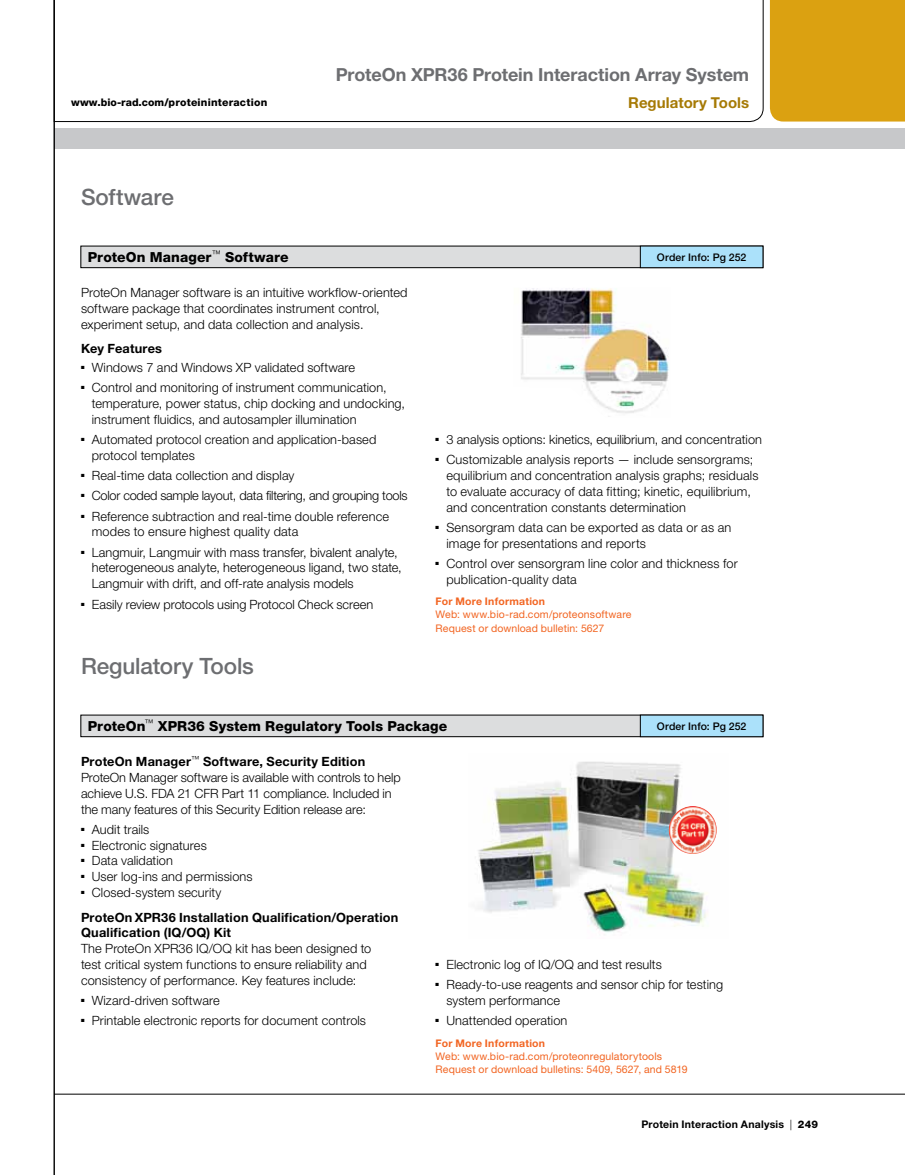
<style>
.page{position:relative;width:905px;height:1175px;background:#fff}
.page>*{position:absolute;margin:0;border:0;box-sizing:border-box;transform-origin:0 0}
.t1{font:500 22.5px "Helvetica Neue LT Std";letter-spacing:-.005em;color:#6d6e71}
.t2{font:700 18px "Helvetica Neue LT Std";letter-spacing:-.005em;color:#6d6e71}
.t3{font:700 15px "Helvetica Neue LT Std";letter-spacing:.005em;color:#a67a05}
.t4{font:800 13.8px "Helvetica Neue LT Std";letter-spacing:.01em;color:#000}
.t5{font:300 12.75px/15.8px "Helvetica Neue LT Std";letter-spacing:.005em;color:#000}
.t6{font:700 12.75px/24.8px "Helvetica Neue LT Std";letter-spacing:.015em;color:#000}
.t7{font:300 12.75px "Helvetica Neue LT Std";letter-spacing:-.02em;color:#000}
.t8{font:10.5px/13.5px "Helvetica Neue LT Std";letter-spacing:.01em;color:#f26522}
.t9{font:700 10.5px "Helvetica Neue LT Std";letter-spacing:.02em;color:#f26522}
.t10{font:800 10.5px "Helvetica Neue LT Std";letter-spacing:.02em;color:#000}
.t11{font:700 10.5px "Helvetica Neue LT Std";letter-spacing:.02em;color:#000}
.t12{font:500 10.5px "Helvetica Neue LT Std";letter-spacing:.015em;color:#000}
.s1{font-weight:700}
.s2{font-weight:300}
.s3{font-weight:800}
</style>
<div class="page">
<hr style="left:54px;top:1093px;width:850px;height:1px;background:#000">
<div style="left:54px;top:128px;width:850px;height:21px;background:#c7c8ca"></div>
<div style="left:770px;top:0;width:134px;height:122px;background:#dba111"></div>
<svg style="left:55px;top:0;width:708px;height:122px"></svg>
<hr style="left:54px;top:0;width:1px;height:1174px;background:#000">
<img style="left:521px;top:288px;width:148px;height:129px">
<img style="left:478px;top:761px;width:239px;height:172px">
<img style="left:668px;top:806px;width:48px;height:48px;border-radius:24px">
<div style="left:81px;top:715px;width:682px;height:21px;background:#dcddde"></div>
<div style="left:81px;top:715px;width:682px;height:22px;border:1px solid #000"></div>
<div style="left:640px;top:715px;width:123px;height:21px;background:#abe1fa"></div>
<div style="left:640px;top:715px;width:123px;height:22px;border:1px solid #000"></div>
<div style="left:81px;top:246px;width:682px;height:22px;background:#dcddde"></div>
<div style="left:81px;top:246px;width:682px;height:22px;border:1px solid #000"></div>
<div style="left:640px;top:246px;width:123px;height:22px;background:#abe1fa"></div>
<div style="left:640px;top:246px;width:123px;height:22px;border:1px solid #000"></div>
<h2 class="t2" style="left:336px;top:63px;width:415px">ProteOn XPR36 Protein Interaction Array System</h2>
<p class="t10" style="left:71px;top:96px;width:197px">www.bio-rad.com/proteininteraction</p>
<p class="t3" style="left:628px;top:93px;width:122px">Regulatory Tools</p>
<h1 class="t1" style="left:81px;top:184px;width:94px">Software</h1>
<p class="t4" style="left:88px;top:249px;width:202px">ProteOn Manager<sup>™</sup> Software</p>
<p class="t12" style="left:657px;top:251px;width:91px">Order Info: Pg 252</p>
<p class="t5" style="left:81px;top:284px;width:328px">ProteOn Manager software is an intuitive workflow-oriented software package that coordinates instrument control, experiment setup, and data collection and analysis.</p>
<p class="t6" style="left:81px;top:336px;width:82px">Key Features</p>
<p class="t5" style="left:81px;top:359px;width:276px">■ Windows 7 and Windows XP validated software</p>
<p class="t5" style="left:92px;top:379px;width:315px;text-indent:-11px">■ Control and monitoring of instrument communication, temperature, power status, chip docking and undocking, instrument fluidics, and autosampler illumination</p>
<p class="t5" style="left:92px;top:431px;width:286px;text-indent:-11px">■ Automated protocol creation and application-based protocol templates</p>
<p class="t5" style="left:81px;top:467px;width:215px">■ Real-time data collection and display</p>
<p class="t7" style="left:81px;top:488px;width:328px">■ Color coded sample layout, data filtering, and grouping tools</p>
<p class="t5" style="left:92px;top:508px;width:299px;text-indent:-11px">■ Reference subtraction and real-time double reference modes to ensure highest quality data</p>
<p class="t5" style="left:92px;top:544px;width:311px;text-indent:-11px">■ Langmuir, Langmuir with mass transfer, bivalent analyte, heterogeneous analyte, heterogeneous ligand, two state,<br>Langmuir with drift, and off-rate analysis models</p>
<p class="t5" style="left:81px;top:596px;width:294px">■ Easily review protocols using Protocol Check screen</p>
<h1 class="t1" style="left:81px;top:652px;width:174px">Regulatory Tools</h1>
<p class="t5" style="left:435px;top:431px;width:328px">■ 3 analysis options: kinetics, equilibrium, and concentration</p>
<p class="t5" style="left:446px;top:451px;width:313px;text-indent:-11px">■ Customizable analysis reports — include sensorgrams; equilibrium and concentration analysis graphs; residuals to evaluate accuracy of data fitting; kinetic, equilibrium, and concentration constants determination</p>
<p class="t5" style="left:446px;top:519px;width:286px;text-indent:-11px">■ Sensorgram data can be exported as data or as an image for presentations and reports</p>
<p class="t5" style="left:446px;top:555px;width:293px;text-indent:-11px">■ Control over sensorgram line color and thickness for publication-quality data</p>
<p class="t9" style="left:435px;top:595px;width:111px">For More Information</p>
<p class="t8" style="left:435px;top:607px;width:197px">Web: www.bio-rad.com/proteonsoftware<br>Request or download bulletin: 5627</p>
<p class="t4" style="left:88px;top:717px;width:361px">ProteOn<sup>™</sup> XPR36 System Regulatory Tools Package</p>
<p class="t12" style="left:657px;top:719px;width:91px">Order Info: Pg 252</p>
<p class="t5" style="left:81px;top:753px;width:321px"><span class="s1">ProteOn Manager</span><sup>™</sup> <span class="s1">Software, Security Edition </span>ProteOn Manager software is available with controls to help achieve U.S. FDA 21 CFR Part 11 compliance. Included in the many features of this Security Edition release are:</p>
<p class="t5" style="left:81px;top:821px;width:70px">■ Audit trails</p>
<p class="t5" style="left:81px;top:837px;width:127px">■ Electronic signatures</p>
<p class="t5" style="left:81px;top:852px;width:93px">■ Data validation</p>
<p class="t5" style="left:81px;top:868px;width:173px">■ User log-ins and permissions</p>
<p class="t6" style="left:81px;top:879px;width:319px">■ <span class="s2">Closed-system security<br></span>ProteOn XPR36 Installation Qualification/Operation</p>
<p class="t6" style="left:81px;top:920px;width:151px">Qualification (IQ/OQ) Kit</p>
<p class="t5" style="left:81px;top:940px;width:292px">The ProteOn XPR36 IQ/OQ kit has been designed to test critical system functions to ensure reliability and consistency of performance. Key features include:</p>
<p class="t5" style="left:81px;top:992px;width:140px">■ Wizard-driven software</p>
<p class="t5" style="left:81px;top:1012px;width:286px">■ Printable electronic reports for document controls</p>
<p class="t5" style="left:435px;top:956px;width:228px">■ Electronic log of IQ/OQ and test results</p>
<p class="t5" style="left:446px;top:976px;width:278px;text-indent:-11px">■ Ready-to-use reagents and sensor chip for testing system performance</p>
<p class="t5" style="left:435px;top:1012px;width:133px">■ Unattended operation</p>
<p class="t9" style="left:435px;top:1036px;width:111px">For More Information</p>
<p class="t8" style="left:435px;top:1049px;width:254px;line-height:12.8px">Web: www.bio-rad.com/proteonregulatorytools<br>Request or download bulletins: 5409, 5627, and 5819</p>
<p class="t11" style="left:641px;top:1118px;width:178px">Protein Interaction Analysis <span class="s2">|</span> <span class="s3">249</span></p>
</div>
